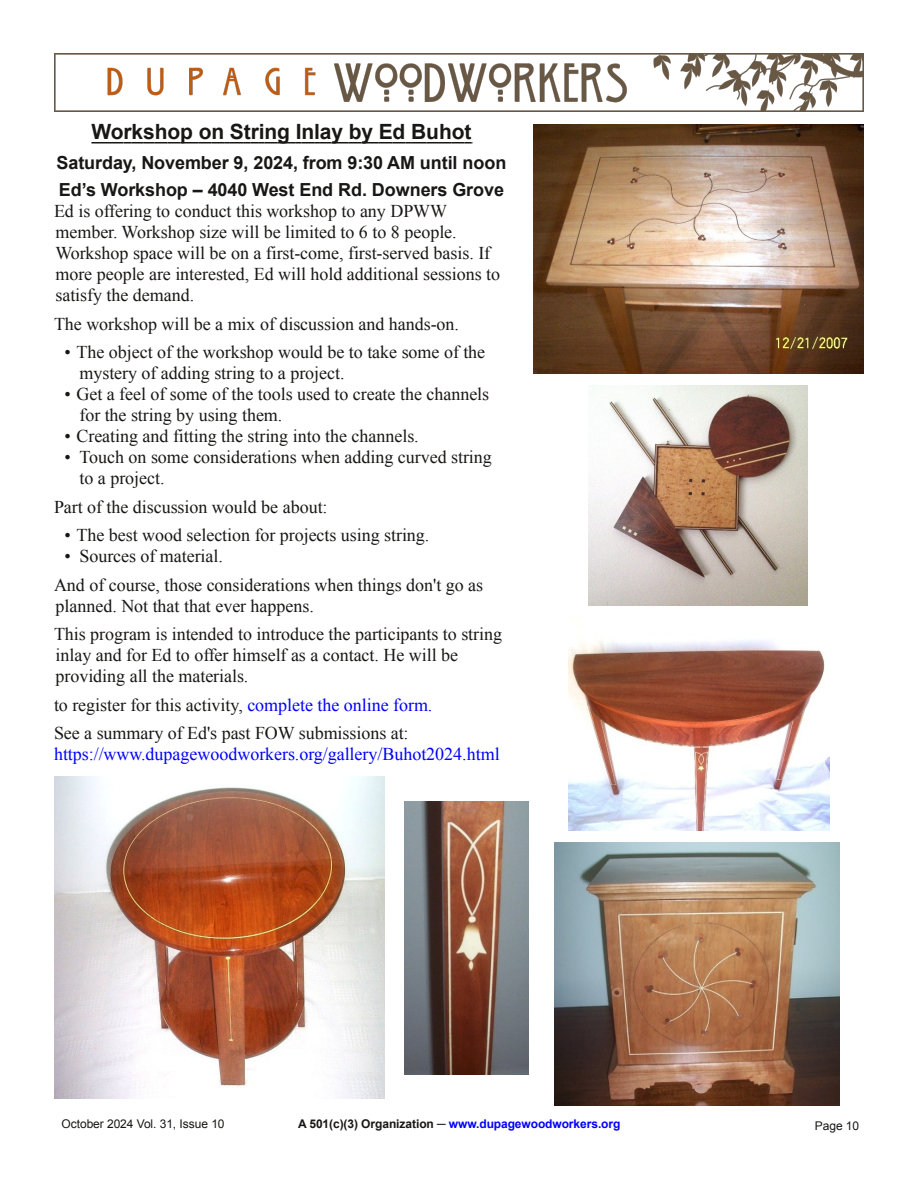
<style>
.page{position:relative;width:918px;height:1188px;background:#fff}
.page>*{position:absolute;margin:0;border:0;box-sizing:border-box;transform-origin:0 0}
.t1{font:700 21px "Arial";letter-spacing:-.005em;color:#181715}
.t2{font:18px/21px "Times New Roman";color:#181715}
.t3{font:700 18px/27px "Arial";letter-spacing:-.005em;color:#181715}
.t4{font:18px "Times New Roman";color:#00f}
.t5{font:700 12px "Arial";letter-spacing:-.005em;color:#00f}
.t6{font:12px "Arial";letter-spacing:-.005em;color:#181715}
.s1{color:#00f}
.s2{color:#181715}
</style>
<div class="page">
<img style="left:54px;top:54px;width:810px;height:57px">
<svg style="left:91px;top:142px;width:381px;height:1px"></svg>
<img style="left:404px;top:801px;width:124px;height:273px">
<img style="left:568px;top:640px;width:261px;height:191px">
<img style="left:534px;top:124px;width:330px;height:250px">
<img style="left:588px;top:385px;width:220px;height:220px">
<img style="left:555px;top:842px;width:285px;height:263px">
<img style="left:54px;top:777px;width:330px;height:322px">
<p class="t1" style="left:91px;top:120px;width:382px">Workshop on String Inlay by Ed Buhot</p>
<p class="t3" style="left:57px;top:150px;width:451px">Saturday, November 9, 2024, from 9:30 AM until noon<br>Ed’s Workshop – 4040 West End Rd. Downers Grove</p>
<p class="t2" style="left:54px;top:201px;width:448px">Ed is offering to conduct this workshop to any DPWW member. Workshop size will be limited to 6 to 8 people.<br>Workshop space will be on a first-come, first-served basis. If more people are interested, Ed will hold additional sessions to satisfy the demand.</p>
<p class="t2" style="left:54px;top:313px;width:407px">The workshop will be a mix of discussion and hands-on.</p>
<p class="t2" style="left:79px;top:342px;width:407px;text-indent:-15px">• The object of the workshop would be to take some of the mystery of adding string to a project.</p>
<p class="t2" style="left:79px;top:384px;width:411px;text-indent:-15px">• Get a feel of some of the tools used to create the channels for the string by using them.</p>
<p class="t2" style="left:65px;top:426px;width:356px">• Creating and fitting the string into the channels.</p>
<p class="t2" style="left:79px;top:447px;width:414px;text-indent:-15px">• Touch on some considerations when adding curved string to a project.</p>
<p class="t2" style="left:54px;top:496px;width:275px">Part of the discussion would be about:</p>
<p class="t2" style="left:65px;top:525px;width:366px">• The best wood selection for projects using string.</p>
<p class="t2" style="left:54px;top:542px;width:431px;line-height:28.5px;text-indent:11px">• Sources of material.<br>And of course, those considerations when things don't go as</p>
<p class="t2" style="left:54px;top:592px;width:450px;line-height:28.5px">planned. Not that that ever happens.<br>This program is intended to introduce the participants to string</p>
<p class="t2" style="left:56px;top:645px;width:404px">inlay and for Ed to offer himself as a contact. He will be providing all the materials.</p>
<p class="t2" style="left:54px;top:691px;width:380px;line-height:28.2px">to register for this activity, <span class="s1">complete the online form.<br></span>See a summary of Ed's past FOW submissions at:</p>
<p class="t4" style="left:54px;top:744px;width:447px">https://www.dupagewoodworkers.org/gallery/Buhot2024.html</p>
<p class="t6" style="left:62px;top:1117px;width:165px">October 2024 Vol. 31, Issue 10</p>
<p class="t5" style="left:298px;top:1118px;width:324px"><span class="s2">A 501(c)(3) Organization ─</span> www.dupagewoodworkers.org</p>
<p class="t6" style="left:815px;top:1119px;width:46px">Page 10</p>
</div>
